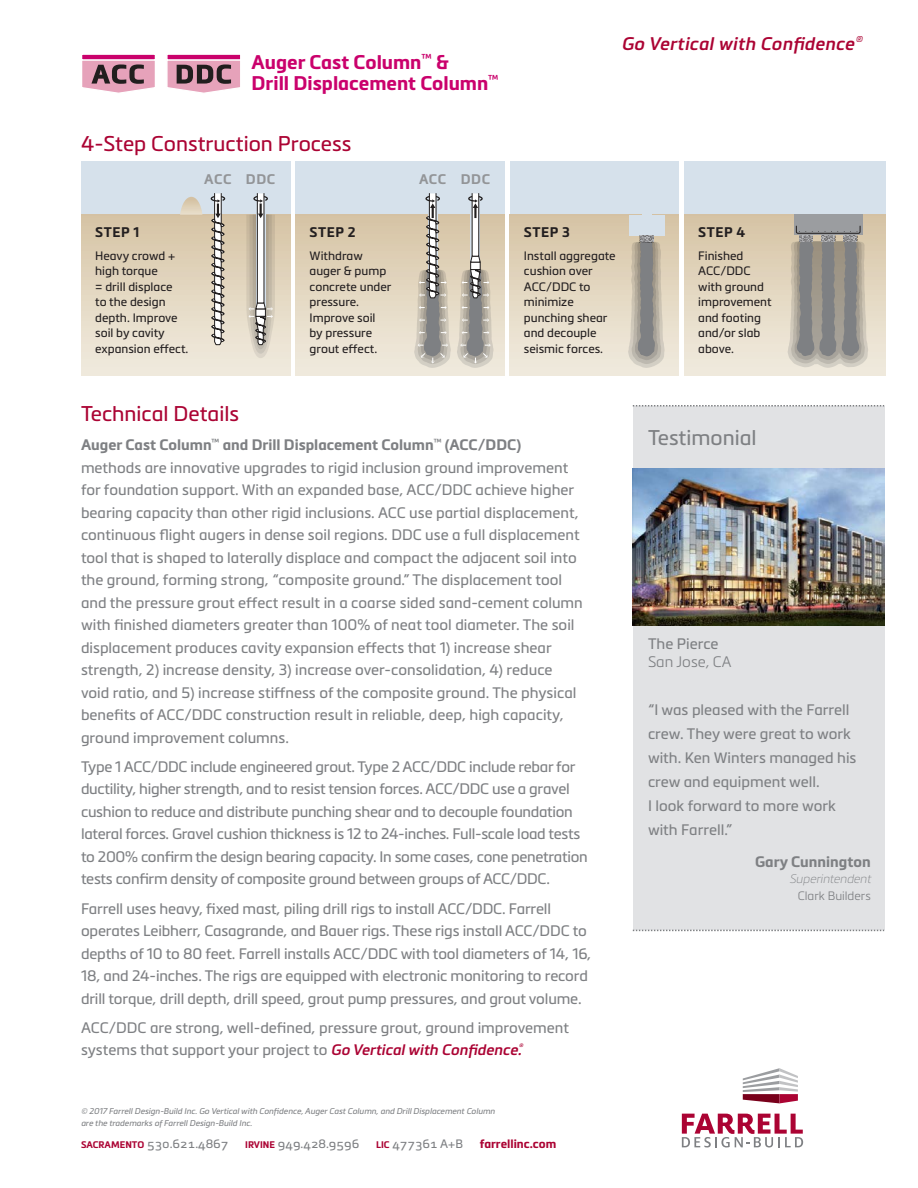
<style>
.page{position:relative;width:918px;height:1188px;background:#fff}
.page>*{position:absolute;margin:0;border:0;box-sizing:border-box;transform-origin:0 0}
.t1{font:21px "Metronic Pro";color:#ab0333}
.t2{font:21px "Metronic Pro";color:#7e8083}
.t3{font:700 19.5px/21px "Metronic Pro";color:#ca016c}
.t4{font:italic 600 18px "Metronic Pro";letter-spacing:.02em;color:#ab0333}
.t5{font:15px/22.5px "Metronic Pro";color:#7e8083}
.t6{font:15px/22.5px "Metronic Pro";letter-spacing:-.02em;color:#7e8083}
.t7{font:700 15px "Metronic Pro";color:#7e8083}
.t8{font:300 15px "Metronic Pro";color:#7e8083}
.t9{font:700 13.8px "Metronic Pro";letter-spacing:.04em;color:#231f20}
.t10{font:700 13.8px "Metronic Pro";letter-spacing:.035em;color:#939598}
.t11{font:12px/15.5px "Metronic Pro";color:#231f20}
.t12{font:12px "Metronic Pro";color:#7e8083}
.t13{font:700 12px "Metronic Pro";color:#ab0333}
.t14{font:italic 12px "Metronic Pro Air";color:#7e8083}
.t15{font:300 12px "Metronic Pro";color:#7e8083}
.t16{font:italic 8.25px/12px "Metronic Pro";color:#7e8083}
.s1{font-weight:700}
.s2{font-weight:600;font-style:italic;color:#ab0333}
.s3{font-weight:700;font-size:9.45px;color:#ab0333}
</style>
<div class="page">
<svg style="left:743px;top:1068px;width:55px;height:35px"></svg>
<svg style="left:682px;top:1114px;width:121px;height:33px"></svg>
<svg style="left:167px;top:54px;width:74px;height:39px;background:#bd839b"></svg>
<svg style="left:82px;top:54px;width:73px;height:39px;background:#c386a0"></svg>
<div style="left:633px;top:406px;width:251px;height:524px;background:#e1e2e4"></div>
<div style="left:81px;top:161px;width:209px;height:215px;background:#d6e1eb"></div>
<div style="left:295px;top:161px;width:210px;height:215px;background:#d6e1eb"></div>
<div style="left:510px;top:161px;width:169px;height:215px;background:#d6e1eb"></div>
<div style="left:684px;top:161px;width:201px;height:215px;background:#d6e1eb"></div>
<div style="left:81px;top:215px;width:209px;height:161px;background:linear-gradient(to bottom,#d6c4a5,#f1ece0)"></div>
<div style="left:295px;top:215px;width:210px;height:161px;background:linear-gradient(to bottom,#d6c4a5,#f1ece0)"></div>
<div style="left:510px;top:215px;width:169px;height:161px;background:linear-gradient(to bottom,#d6c4a6,#f1ece0)"></div>
<div style="left:684px;top:215px;width:201px;height:161px;background:linear-gradient(to bottom,#d6c4a5,#f1ece0)"></div>
<svg style="left:180px;top:197px;width:22px;height:18px"></svg>
<div style="left:629px;top:215px;width:35px;height:20px;background:#d6e1eb"></div>
<svg style="left:625px;top:241px;width:43px;height:131px;background:#b7b1a5"></svg>
<svg style="left:784px;top:241px;width:88px;height:131px;background:#a7a39a"></svg>
<svg style="left:640px;top:235px;width:14px;height:7px"></svg>
<svg style="left:821px;top:235px;width:14px;height:7px"></svg>
<svg style="left:799px;top:235px;width:14px;height:7px"></svg>
<svg style="left:843px;top:235px;width:14px;height:7px"></svg>
<div style="left:794px;top:215px;width:69px;height:20px;background:#9b9da0"></div>
<svg style="left:796px;top:225px;width:65px;height:9px"></svg>
<svg style="left:257px;top:193px;width:7px;height:2px"></svg>
<svg style="left:243px;top:195px;width:35px;height:168px;background:#c9c3b7"></svg>
<svg style="left:411px;top:193px;width:86px;height:179px;background:#c3bdb1"></svg>
<svg style="left:209px;top:193px;width:18px;height:152px;background:#b5b0a7"></svg>
<svg style="left:633px;top:405px;width:251px;height:1px"></svg>
<svg style="left:633px;top:930px;width:251px;height:1px"></svg>
<img style="left:633px;top:469px;width:251px;height:156px">
<h2 class="t3" style="left:252px;top:51px;width:248px">Auger Cast Column<sup>™</sup> &amp;<br>Drill Displacement Column<sup>™</sup></h2>
<h1 class="t1" style="left:81px;top:128px;width:272px">4-Step Construction Process</h1>
<p class="t10" style="left:204px;top:170px;width:72px">ACC DDC</p>
<p class="t10" style="left:419px;top:170px;width:72px">ACC DDC</p>
<p class="t9" style="left:95px;top:224px;width:46px">STEP 1</p>
<p class="t11" style="left:95px;top:247px;width:95px">Heavy crowd + high torque<br>= drill displace<br>to the design depth. Improve soil by cavity expansion effect.</p>
<p class="t9" style="left:310px;top:224px;width:48px">STEP 2</p>
<p class="t11" style="left:310px;top:247px;width:83px">Withdraw auger &amp; pump concrete under pressure.<br>Improve soil by pressure grout effect.</p>
<p class="t4" style="left:621px;top:33px;width:242px">Go Vertical with Confidence<sup>®</sup></p>
<p class="t9" style="left:524px;top:224px;width:48px">STEP 3</p>
<p class="t11" style="left:524px;top:247px;width:93px">Install aggregate cushion over<br>ACC/DDC to minimize punching shear and decouple seismic forces.</p>
<p class="t9" style="left:698px;top:224px;width:49px">STEP 4</p>
<p class="t11" style="left:698px;top:247px;width:75px">Finished<br>ACC/DDC with ground improvement and footing and/or slab above.</p>
<h1 class="t1" style="left:81px;top:398px;width:160px">Technical Details</h1>
<p class="t5" style="left:81px;top:433px;width:503px"><span class="s1">Auger Cast Column</span><sup>™</sup> <span class="s1">and Drill Displacement Column</span><sup>™</sup> <span class="s1">(ACC/DDC) </span>methods are innovative upgrades to rigid inclusion ground improvement for foundation support. With an expanded base, ACC/DDC achieve higher bearing capacity than other rigid inclusions. ACC use partial displacement, continuous flight augers in dense soil regions. DDC use a full displacement tool that is shaped to laterally displace and compact the adjacent soil into the ground, forming strong, “composite ground.” The displacement tool and the pressure grout effect result in a coarse sided sand-cement column with finished diameters greater than 100% of neat tool diameter. The soil displacement produces cavity expansion effects that 1) increase shear strength, 2) increase density, 3) increase over-consolidation, 4) reduce void ratio, and 5) increase stiffness of the composite ground. The physical benefits of ACC/DDC construction result in reliable, deep, high capacity, ground improvement columns.</p>
<p class="t6" style="left:81px;top:754px;width:508px">Type 1 ACC/DDC include engineered grout. Type 2 ACC/DDC include rebar for ductility, higher strength, and to resist tension forces. ACC/DDC use a gravel cushion to reduce and distribute punching shear and to decouple foundation lateral forces. Gravel cushion thickness is 12 to 24-inches. Full-scale load tests to 200% confirm the design bearing capacity. In some cases, cone penetration tests confirm density of composite ground between groups of ACC/DDC.</p>
<p class="t5" style="left:81px;top:896px;width:512px">Farrell uses heavy, fixed mast, piling drill rigs to install ACC/DDC. Farrell operates Leibherr, Casagrande, and Bauer rigs. These rigs install ACC/DDC to depths of 10 to 80 feet. Farrell installs ACC/DDC with tool diameters of 14, 16, 18, and 24-inches. The rigs are equipped with electronic monitoring to record drill torque, drill depth, drill speed, grout pump pressures, and grout volume.</p>
<p class="t5" style="left:81px;top:1015px;width:490px">ACC/DDC are strong, well-defined, pressure grout, ground improvement systems that support your project to <span class="s2">Go Vertical with Confidence.</span><sup>®</sup></p>
<p class="t16" style="left:81px;top:1105px;width:416px">© 2017 Farrell Design-Build Inc. Go Vertical with Confidence, Auger Cast Column, and Drill Displacement Column are the trademarks of Farrell Design-Build Inc.</p>
<p class="t12" style="left:81px;top:1135px;width:149px"><span class="s3">SACRAMENTO</span> 530.621.4867</p>
<p class="t12" style="left:245px;top:1135px;width:116px"><span class="s3">IRVINE</span> 949.428.9596</p>
<p class="t12" style="left:376px;top:1135px;width:88px"><span class="s3">LIC</span> 477361 A+B</p>
<p class="t13" style="left:480px;top:1136px;width:78px">farrellinc.com</p>
<h1 class="t2" style="left:648px;top:423px;width:110px">Testimonial</h1>
<p class="t5" style="left:648px;top:632px;width:72px">The Pierce</p>
<p class="t8" style="left:648px;top:652px;width:85px">San Jose, CA</p>
<p class="t5" style="left:648px;top:697px;width:210px;line-height:24px">“I was pleased with the Farrell crew. They were great to work with. Ken Winters managed his crew and equipment well.<br>I look forward to more work with Farrell.”</p>
<p class="t7" style="left:755px;top:852px;width:117px">Gary Cunnington</p>
<p class="t14" style="left:789px;top:871px;width:83px">Superintendent</p>
<p class="t15" style="left:798px;top:887px;width:75px">Clark Builders</p>
</div>
